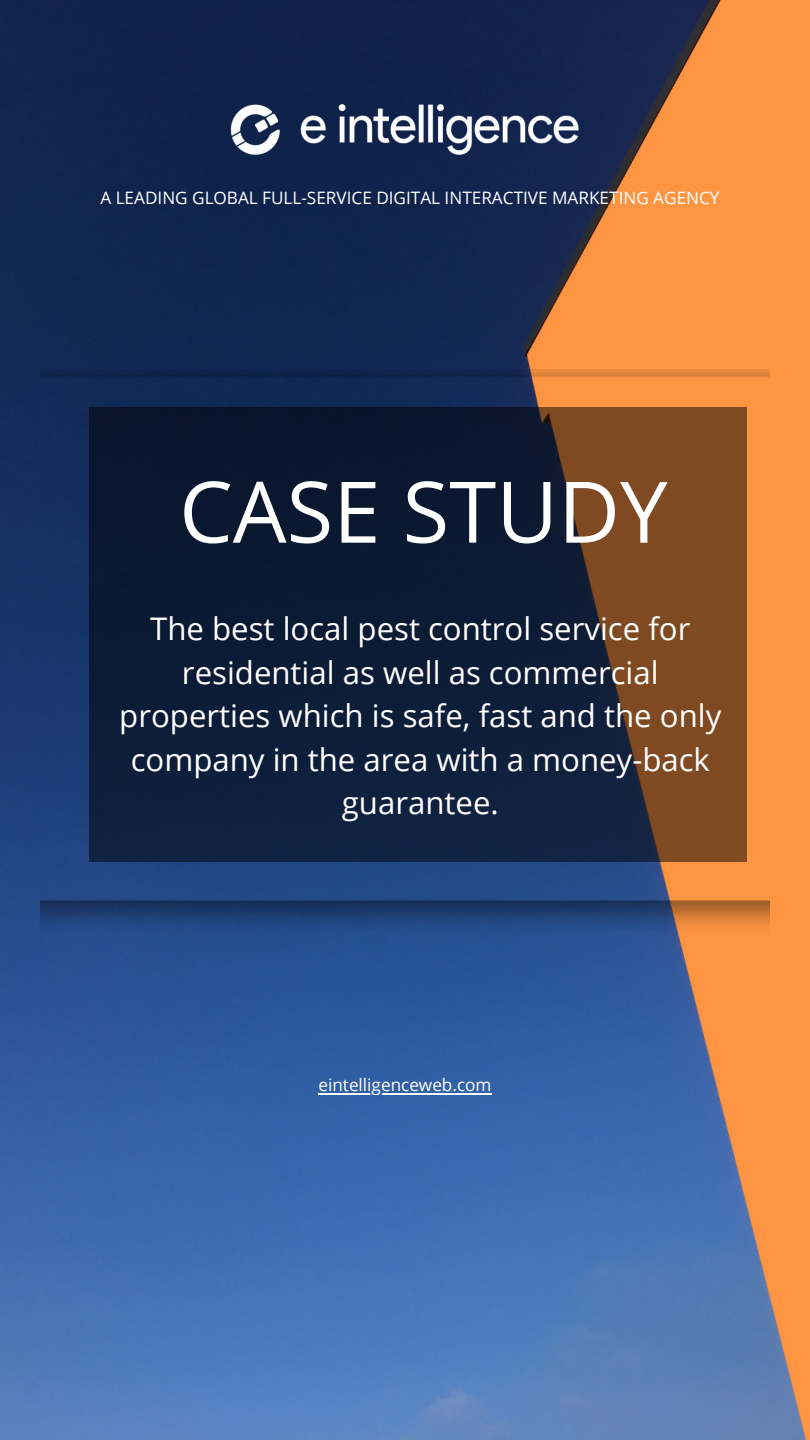
<style>
.page{position:relative;width:810px;height:1440px;background:#fff}
.page>*{position:absolute;margin:0;border:0;box-sizing:border-box;transform-origin:0 0}
.t1{font:85px "Open Sans";color:#fff}
.t2{font:31.2px/43.5px "Open Sans";color:#fff;text-align:center}
.t3{font:17.2px "Open Sans";color:#fff}
</style>
<div class="page">
<img style="left:0;top:0;width:810px;height:1440px">
<img style="left:40px;top:370px;width:729px;height:565px">
<svg style="left:89px;top:407px;width:658px;height:454px;background:#252531"></svg>
<img style="left:202px;top:95px;width:405px;height:64px">
<hr style="left:318px;top:1093px;width:174px;height:1px;background:#fff">
<p class="t3" style="left:100px;top:186px;width:621px">A LEADING GLOBAL FULL-SERVICE DIGITAL INTERACTIVE MARKETING AGENCY</p>
<p class="t1" style="left:179px;top:452px;width:490px">CASE STUDY</p>
<p class="t2" style="left:119px;top:606px;width:604px">The best local pest control service for residential as well as commercial properties which is safe, fast and the only company in the area with a money-back guarantee.</p>
<p class="t3" style="left:318px;top:1073px;width:175px">eintelligenceweb.com</p>
</div>
